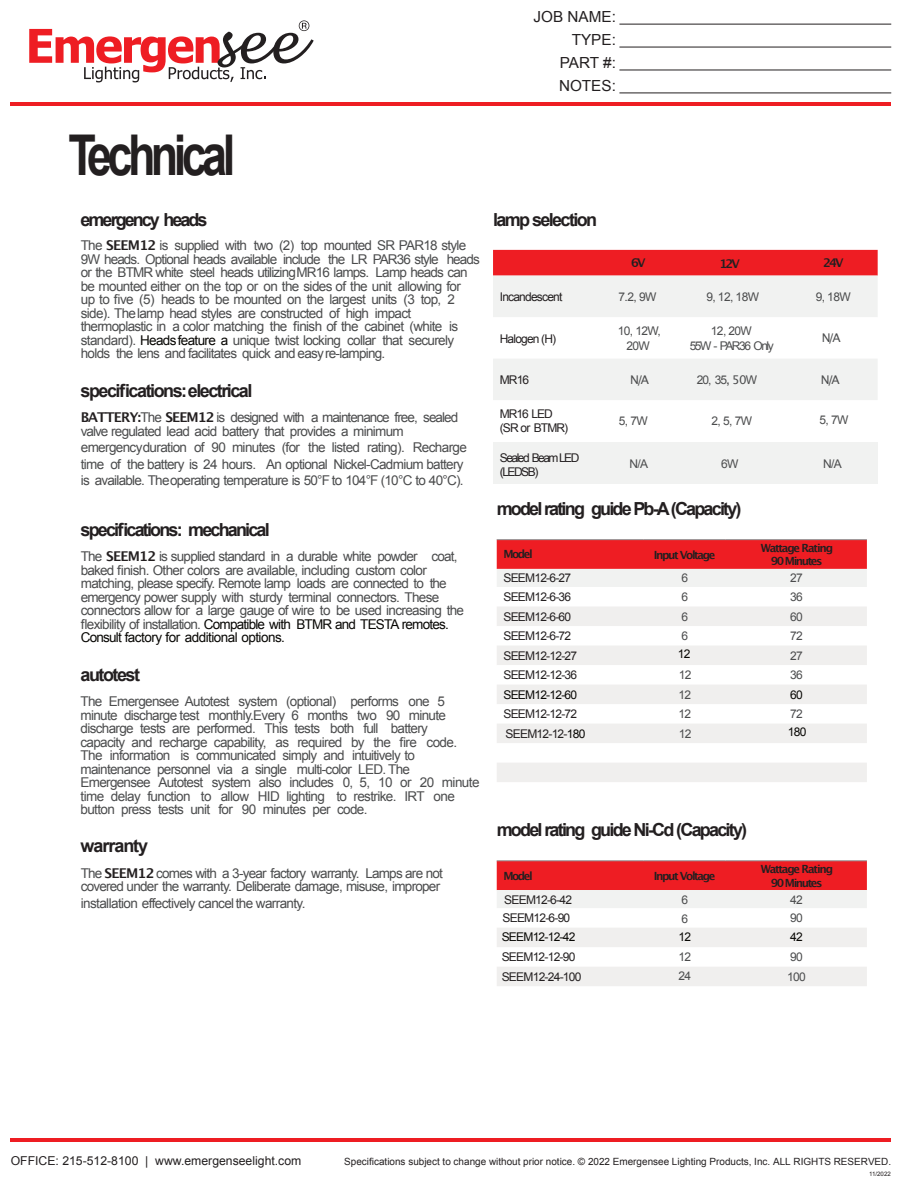
<style>
.page{position:relative;width:918px;height:1188px;background:#fff}
.page>*{position:absolute;margin:0;border:0;box-sizing:border-box;transform-origin:0 0}
.t1{font:700 56.25px "Arial";letter-spacing:-.1em;color:#231f20;scale:.8 1}
.t2{font:700 18px "Arial";letter-spacing:-.1em;color:#231f20}
.t3{font:700 18px "Arial";letter-spacing:-.06em;color:#231f20}
.t4{font:15.3px/23px "Arial";color:#231f20;text-align:right}
.t5{font:13.5px/13.5px "Arial";letter-spacing:-.05em;color:#4b4c4d}
.t6{font:12.3px "Arial";color:#231f20}
.t7{font:12px/14.4px "Arial";letter-spacing:-.065em;color:#231f20}
.t8{font:12px/14.4px "Arial";letter-spacing:-.055em;color:#4b4c4d;text-align:center}
.t9{font:12px "Arial";letter-spacing:-.065em;color:#080704}
.t10{font:12px/14.4px "Arial";letter-spacing:-.12em;color:#231f20}
.t11{font:12px/14.4px "Arial";letter-spacing:-.12em;color:#4b4c4d;text-align:center}
.t12{font:12px "Lucida Grande";color:#4b4c4d}
.t13{font:700 12px "Lucida Grande";letter-spacing:-.16em;color:#231f20}
.t14{font:700 11.25px/13.5px "Lucida Grande";letter-spacing:-.105em;color:#231f20;text-align:center}
.t15{font:700 11.25px "Lucida Grande";letter-spacing:-.125em;color:#231f20}
.t16{font:9.9px "Arial";color:#231f20}
.t17{font:6.15px "Arial";color:#231f20}
.s1{font-family:"Lucida Grande";font-weight:700;color:#231f20}
.s2{color:#080704}
.s3{font-family:"Lucida Grande"}
</style>
<div class="page">
<hr style="left:619px;top:24px;width:272px;height:1px;background:#231f20">
<hr style="left:619px;top:47px;width:272px;height:1px;background:#231f20">
<hr style="left:619px;top:70px;width:272px;height:1px;background:#231f20">
<hr style="left:619px;top:93px;width:272px;height:1px;background:#231f20">
<hr style="left:11px;top:102px;width:880px;height:3px;background:#ee1d23">
<svg style="left:29px;top:20px;width:285px;height:62px"></svg>
<hr style="left:11px;top:1139px;width:880px;height:3px;background:#ee1d23">
<div style="left:493px;top:443px;width:385px;height:41px;background:#f1f2f1"></div>
<div style="left:493px;top:250px;width:385px;height:26px;background:#ee1d23"></div>
<svg style="left:493px;top:276px;width:384px;height:124px;fill:#f1f2f1"></svg>
<svg style="left:497px;top:862px;width:370px;height:46px"></svg>
<svg style="left:497px;top:928px;width:370px;height:58px"></svg>
<hr style="left:497px;top:861px;width:146px;height:1px;background:#939698">
<hr style="left:643px;top:861px;width:82px;height:1px;background:#939698">
<hr style="left:725px;top:861px;width:142px;height:1px;background:#939698">
<svg style="left:497px;top:540px;width:370px;height:47px"></svg>
<svg style="left:497px;top:607px;width:370px;height:175px;fill:#f0efee"></svg>
<hr style="left:497px;top:539px;width:146px;height:1px;background:#939698">
<hr style="left:643px;top:539px;width:82px;height:1px;background:#939698">
<hr style="left:725px;top:539px;width:142px;height:1px;background:#939698">
<p class="t4" style="left:534px;top:6px;width:84px">JOB NAME:<br>TYPE:<br>PART #:<br>NOTES:</p>
<h1 class="t1" style="left:68px;top:134px;width:210px">Technical</h1>
<h2 class="t2" style="left:81px;top:213px;width:129px">emergency heads</h2>
<p class="t5" style="left:81px;top:240px;width:401px">The <span class="s1">SEEM12</span> is supplied with two (2) top mounted SR PAR18 style 9W heads. Optional heads available include the LR PAR36 style heads or the BTMR white steel heads utilizingMR16 lamps. Lamp heads can be mounted either on the top or on the sides of the unit allowing for<br>up to five (5) heads to be mounted on the largest units (3 top, 2 side). Thelamp head styles are constructed of high impact thermoplastic in a color matching the finish of the cabinet (white is standard). <span class="s2">Headsfeature a</span> unique twist locking collar that securely holds the lens and facilitates quick and easyre-lamping.</p>
<h2 class="t2" style="left:81px;top:384px;width:173px">specifications:electrical</h2>
<p class="t5" style="left:81px;top:412px;width:379px"><span class="s1">BATTERY:</span>The <span class="s1">SEEM12</span> is designed with a maintenance free, sealed valve regulated lead acid battery that provides a minimum</p>
<p class="t5" style="left:81px;top:441px;width:388px;line-height:16.4px">emergencyduration of 90 minutes (for the listed rating). Recharge time of the battery is 24 hours. An optional Nickel-Cadmium battery is available. Theoperating temperature is 50°F to 104°F (10°C to 40°C).</p>
<h2 class="t2" style="left:81px;top:523px;width:191px">specifications: mechanical</h2>
<p class="t5" style="left:81px;top:551px;width:385px">The <span class="s1">SEEM12</span> is supplied standard in a durable white powder coat, baked finish. Other colors are available, including custom color matching, please specify. Remote lamp loads are connected to the emergency power supply with sturdy terminal connectors. These connectors allow for a large gauge of wire to be used increasing the flexibility of installation. <span class="s2">Compatible with BTMR and TESTA remotes.<br>Consult factory for additional options.</span></p>
<h2 class="t2" style="left:81px;top:667px;width:61px">autotest</h2>
<p class="t5" style="left:81px;top:696px;width:400px">The Emergensee Autotest system (optional) performs one 5 minute discharge test monthly.Every 6 months two 90 minute discharge tests are performed. This tests both full battery<br>capacity and recharge capability, as required by the fire code.<br>The information is communicated simply and intuitively to maintenance personnel via a single multi-color LED. The Emergensee Autotest system also includes 0, 5, 10 or 20 minute time delay function to allow HID lighting to restrike. IRT one button press tests unit for 90 minutes per code.</p>
<h2 class="t3" style="left:81px;top:839px;width:69px">warranty</h2>
<p class="t5" style="left:81px;top:867px;width:364px">The <span class="s1">SEEM12</span> comes with a 3-year factory warranty. Lamps are not covered under the warranty. Deliberate damage, misuse, improper</p>
<p class="t5" style="left:81px;top:897px;width:226px">installation effectively cancelthe warranty.</p>
<h2 class="t2" style="left:493px;top:213px;width:106px">lamp selection</h2>
<p class="t13" style="left:631px;top:258px;width:16px">6V</p>
<p class="t13" style="left:720px;top:258px;width:22px">12V</p>
<p class="t13" style="left:823px;top:258px;width:22px">24V</p>
<p class="t7" style="left:500px;top:290px;width:64px">Incandescent</p>
<p class="t8" style="left:619px;top:290px;width:40px">7.2, 9W</p>
<p class="t8" style="left:706px;top:291px;width:54px">9, 12, 18W</p>
<p class="t8" style="left:816px;top:290px;width:37px">9, 18W</p>
<p class="t7" style="left:500px;top:332px;width:58px">Halogen (H)</p>
<p class="t8" style="left:618px;top:325px;width:45px">10, 12W,<br>20W</p>
<p class="t11" style="left:690px;top:325px;width:86px">12, 20W<br>55W - PAR36 Only</p>
<p class="t12" style="left:822px;top:332px;width:20px">N/A</p>
<p class="t7" style="left:500px;top:374px;width:31px">MR16</p>
<p class="t12" style="left:630px;top:375px;width:20px">N/A</p>
<p class="t8" style="left:697px;top:373px;width:62px">20, 35<span class="s3">, 50</span>W</p>
<p class="t12" style="left:821px;top:374px;width:20px">N/A</p>
<p class="t7" style="left:500px;top:408px;width:70px">MR16 LED (SR or BTMR)</p>
<p class="t10" style="left:500px;top:451px;width:81px">Sealed Beam LED (LEDSB)</p>
<p class="t8" style="left:711px;top:415px;width:42px">2, 5, 7W</p>
<p class="t8" style="left:819px;top:413px;width:31px">5, 7W</p>
<p class="t8" style="left:619px;top:415px;width:31px">5, 7W</p>
<p class="t8" style="left:629px;top:458px;width:20px">N/A</p>
<p class="t8" style="left:721px;top:458px;width:19px">6W</p>
<p class="t8" style="left:823px;top:458px;width:20px">N/A</p>
<h2 class="t2" style="left:497px;top:502px;width:246px">model rating guide Pb-A (Capacity)</h2>
<p class="t15" style="left:503px;top:550px;width:31px">Model</p>
<p class="t15" style="left:654px;top:550px;width:63px">Input Voltage</p>
<p class="t14" style="left:761px;top:542px;width:74px">Wattage Rating<br>90 Minutes</p>
<p class="t7" style="left:503px;top:572px;width:69px">SEEM12-6-27</p>
<p class="t8" style="left:681px;top:572px;width:8px">6</p>
<p class="t8" style="left:790px;top:572px;width:14px">27</p>
<p class="t7" style="left:503px;top:591px;width:69px">SEEM12-6-36</p>
<p class="t8" style="left:681px;top:591px;width:8px">6</p>
<p class="t8" style="left:790px;top:591px;width:14px">36</p>
<p class="t7" style="left:503px;top:610px;width:69px">SEEM12-6-60</p>
<p class="t8" style="left:681px;top:610px;width:8px">6</p>
<p class="t8" style="left:790px;top:610px;width:14px">60</p>
<p class="t7" style="left:503px;top:630px;width:69px">SEEM12-6-72</p>
<p class="t8" style="left:681px;top:630px;width:8px">6</p>
<p class="t8" style="left:790px;top:630px;width:14px">72</p>
<p class="t7" style="left:503px;top:649px;width:75px">SEEM12-12-27</p>
<p class="t8" style="left:678px;top:688px;width:14px">12</p>
<p class="t9" style="left:678px;top:649px;width:14px">12</p>
<p class="t8" style="left:790px;top:649px;width:14px">27</p>
<p class="t8" style="left:679px;top:669px;width:14px">12</p>
<p class="t7" style="left:503px;top:669px;width:75px">SEEM12-12-36</p>
<p class="t8" style="left:790px;top:669px;width:14px">36</p>
<p class="t9" style="left:503px;top:690px;width:75px">SEEM12-12-60</p>
<p class="t9" style="left:790px;top:690px;width:14px">60</p>
<p class="t7" style="left:503px;top:708px;width:75px">SEEM12-12-72</p>
<p class="t8" style="left:678px;top:708px;width:14px">12</p>
<p class="t8" style="left:790px;top:708px;width:14px">72</p>
<p class="t7" style="left:506px;top:727px;width:81px">SEEM12-12-<span class="s2">180</span></p>
<p class="t8" style="left:679px;top:727px;width:14px">12</p>
<p class="t9" style="left:788px;top:728px;width:20px">180</p>
<h2 class="t2" style="left:497px;top:823px;width:252px">model rating guide Ni-Cd (Capacity)</h2>
<p class="t15" style="left:503px;top:871px;width:31px">Model</p>
<p class="t15" style="left:654px;top:871px;width:63px">Input Voltage</p>
<p class="t14" style="left:761px;top:863px;width:74px">Wattage Rating<br>90 Minutes</p>
<p class="t7" style="left:504px;top:893px;width:69px">SEEM12-6-42</p>
<p class="t8" style="left:681px;top:893px;width:8px">6</p>
<p class="t8" style="left:790px;top:893px;width:14px">42</p>
<p class="t7" style="left:503px;top:911px;width:69px">SEEM12-6-90</p>
<p class="t8" style="left:681px;top:913px;width:8px">6</p>
<p class="t8" style="left:790px;top:911px;width:14px">90</p>
<p class="t9" style="left:502px;top:932px;width:75px">SEEM12-12-42</p>
<p class="t9" style="left:678px;top:932px;width:14px">12</p>
<p class="t9" style="left:790px;top:932px;width:14px">42</p>
<p class="t7" style="left:502px;top:950px;width:75px">SEEM12-12-90</p>
<p class="t8" style="left:678px;top:951px;width:14px">12</p>
<p class="t8" style="left:790px;top:950px;width:14px">90</p>
<p class="t7" style="left:502px;top:970px;width:81px">SEEM12-24-100</p>
<p class="t8" style="left:678px;top:970px;width:14px">24</p>
<p class="t8" style="left:787px;top:970px;width:20px">100</p>
<p class="t6" style="left:11px;top:1156px;width:292px">OFFICE: 215-512-8100 | www.emergenseelight.com</p>
<p class="t16" style="left:344px;top:1158px;width:548px">Specifications subject to change without prior notice. © 2022 Emergensee Lighting Products, Inc. ALL RIGHTS RESERVED.</p>
<p class="t17" style="left:869px;top:1171px;width:23px">11/2022</p>
</div>
